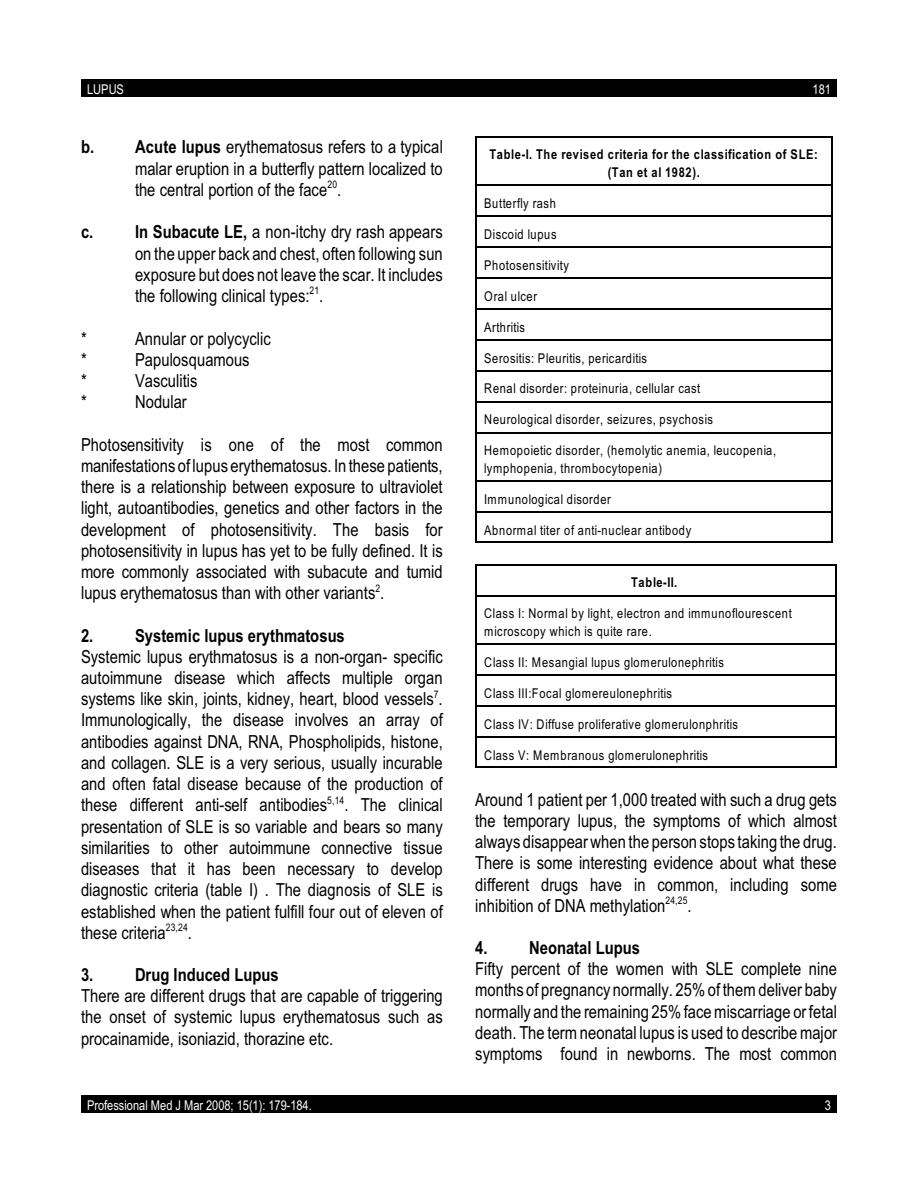
<style>
.page{position:relative;width:918px;height:1188px;background:#fff}
.page>*{position:absolute;margin:0;border:0;box-sizing:border-box;transform-origin:0 0}
.t1{font:18px/21.3px "Arial Narrow";color:#000;text-align:justify}
.t2{font:700 18px "Arial Narrow";color:#000}
.t3{font:13.5px/17.7px "Arial Narrow";letter-spacing:.05em;color:#000}
.t4{font:700 13.5px/17.4px "Arial Narrow";letter-spacing:.055em;color:#000;text-align:center}
.t5{font:13.5px "Arial Narrow";color:#fff}
.t6{font:13.5px "Arial Narrow";letter-spacing:.025em;color:#000}
.t7{font:10.5px "Arial Narrow";letter-spacing:.015em;color:#000}
.s1{font-weight:700}
</style>
<div class="page">
<div style="left:81px;top:79px;width:756px;height:18px;background:#000"></div>
<div style="left:81px;top:1095px;width:756px;height:18px;background:#000"></div>
<hr style="left:475px;top:136px;width:1px;height:48px;background:#000">
<hr style="left:831px;top:136px;width:2px;height:48px;background:#000">
<hr style="left:475px;top:136px;width:358px;height:2px;background:#000">
<hr style="left:475px;top:184px;width:1px;height:31px;background:#000">
<hr style="left:831px;top:184px;width:2px;height:31px;background:#000">
<hr style="left:475px;top:184px;width:358px;height:2px;background:#000">
<hr style="left:475px;top:215px;width:1px;height:31px;background:#000">
<hr style="left:831px;top:215px;width:2px;height:31px;background:#000">
<hr style="left:475px;top:215px;width:358px;height:2px;background:#000">
<hr style="left:475px;top:246px;width:1px;height:31px;background:#000">
<hr style="left:831px;top:246px;width:2px;height:31px;background:#000">
<hr style="left:475px;top:246px;width:358px;height:2px;background:#000">
<hr style="left:475px;top:277px;width:1px;height:31px;background:#000">
<hr style="left:831px;top:277px;width:2px;height:31px;background:#000">
<hr style="left:475px;top:277px;width:358px;height:2px;background:#000">
<hr style="left:475px;top:308px;width:1px;height:31px;background:#000">
<hr style="left:831px;top:308px;width:2px;height:31px;background:#000">
<hr style="left:475px;top:308px;width:358px;height:2px;background:#000">
<hr style="left:475px;top:339px;width:1px;height:31px;background:#000">
<hr style="left:831px;top:339px;width:2px;height:31px;background:#000">
<hr style="left:475px;top:339px;width:358px;height:2px;background:#000">
<hr style="left:475px;top:370px;width:1px;height:31px;background:#000">
<hr style="left:831px;top:370px;width:2px;height:31px;background:#000">
<hr style="left:475px;top:370px;width:358px;height:2px;background:#000">
<hr style="left:475px;top:401px;width:1px;height:31px;background:#000">
<hr style="left:831px;top:401px;width:2px;height:31px;background:#000">
<hr style="left:475px;top:401px;width:358px;height:1px;background:#000">
<hr style="left:475px;top:432px;width:1px;height:49px;background:#000">
<hr style="left:831px;top:432px;width:2px;height:49px;background:#000">
<hr style="left:475px;top:432px;width:358px;height:1px;background:#000">
<hr style="left:475px;top:481px;width:1px;height:31px;background:#000">
<hr style="left:831px;top:481px;width:2px;height:31px;background:#000">
<hr style="left:475px;top:481px;width:358px;height:1px;background:#000">
<hr style="left:475px;top:512px;width:1px;height:31px;background:#000">
<hr style="left:831px;top:512px;width:2px;height:31px;background:#000">
<hr style="left:475px;top:512px;width:358px;height:1px;background:#000">
<hr style="left:475px;top:541px;width:358px;height:2px;background:#000">
<hr style="left:475px;top:564px;width:1px;height:31px;background:#000">
<hr style="left:836px;top:564px;width:1px;height:31px;background:#000">
<hr style="left:475px;top:564px;width:362px;height:1px;background:#000">
<hr style="left:475px;top:595px;width:1px;height:48px;background:#000">
<hr style="left:836px;top:595px;width:1px;height:48px;background:#000">
<hr style="left:475px;top:595px;width:362px;height:1px;background:#000">
<hr style="left:475px;top:644px;width:1px;height:30px;background:#000">
<hr style="left:836px;top:644px;width:1px;height:30px;background:#000">
<hr style="left:475px;top:644px;width:362px;height:1px;background:#000">
<hr style="left:475px;top:674px;width:1px;height:31px;background:#000">
<hr style="left:836px;top:674px;width:1px;height:31px;background:#000">
<hr style="left:475px;top:674px;width:362px;height:2px;background:#000">
<hr style="left:475px;top:705px;width:1px;height:31px;background:#000">
<hr style="left:836px;top:705px;width:1px;height:31px;background:#000">
<hr style="left:475px;top:705px;width:362px;height:2px;background:#000">
<hr style="left:475px;top:736px;width:1px;height:31px;background:#000">
<hr style="left:836px;top:736px;width:1px;height:31px;background:#000">
<hr style="left:475px;top:736px;width:362px;height:2px;background:#000">
<hr style="left:475px;top:766px;width:362px;height:1px;background:#000">
<p class="t5" style="left:87px;top:84px;width:38px">LUPUS</p>
<p class="t5" style="left:813px;top:84px;width:20px">181</p>
<p class="t1" style="left:135px;top:138px;width:309px;text-indent:-54px"><span class="s1">b. Acute lupus</span> erythematosus refers to a typical malar eruption in a butterfly pattern localized to the central portion of the face .<sup>20</sup></p>
<p class="t1" style="left:135px;top:223px;width:309px;text-indent:-54px"><span class="s1">c. In Subacute LE,</span> a non-itchy dry rash appears on the upper back and chest, often following sun exposure but does not leave the scar. It includes the following clinical types: .<sup>21</sup></p>
<p class="t1" style="left:81px;top:329px;width:7px">*</p>
<p class="t1" style="left:135px;top:329px;width:137px">Annular or polycyclic</p>
<p class="t1" style="left:81px;top:350px;width:7px">*</p>
<p class="t1" style="left:135px;top:350px;width:116px">Papulosquamous</p>
<p class="t1" style="left:81px;top:372px;width:7px">*</p>
<p class="t1" style="left:135px;top:372px;width:64px">Vasculitis</p>
<p class="t1" style="left:81px;top:393px;width:7px">*</p>
<p class="t1" style="left:135px;top:393px;width:53px">Nodular</p>
<p class="t1" style="left:81px;top:435px;width:363px">Photosensitivity is one of the most common manifestations of lupus erythematosus. In these patients, there is a relationship between exposure to ultraviolet light, autoantibodies, genetics and other factors in the development of photosensitivity. The basis for photosensitivity in lupus has yet to be fully defined. It is more commonly associated with subacute and tumid lupus erythematosus than with other variants .<sup>2</sup></p>
<p class="t2" style="left:81px;top:629px;width:265px">2. Systemic lupus erythmatosus</p>
<p class="t1" style="left:81px;top:647px;width:363px">Systemic lupus erythmatosus is a non-organ- specific autoimmune disease which affects multiple organ systems like skin, joints, kidney, heart, blood vessels .<sup>7<br></sup>Immunologically, the disease involves an array of antibodies against DNA, RNA, Phospholipids, histone, and collagen. SLE is a very serious, usually incurable and often fatal disease because of the production of these different anti-self antibodies . The clinical</p>
<p class="t7" style="left:327px;top:796px;width:19px">5,14</p>
<p class="t1" style="left:81px;top:817px;width:363px">presentation of SLE is so variable and bears so many similarities to other autoimmune connective tissue diseases that it has been necessary to develop diagnostic criteria (table I) . The diagnosis of SLE is established when the patient fulfill four out of eleven of these criteria .</p>
<p class="t7" style="left:166px;top:924px;width:23px">23,24</p>
<p class="t2" style="left:81px;top:968px;width:199px">3. Drug Induced Lupus</p>
<p class="t1" style="left:81px;top:987px;width:363px">There are different drugs that are capable of triggering the onset of systemic lupus erythematosus such as procainamide, isoniazid, thorazine etc.</p>
<p class="t4" style="left:489px;top:147px;width:330px">Table-I. The revised criteria for the classification of SLE: (Tan et al 1982).</p>
<p class="t3" style="left:484px;top:195px;width:73px">Butterfly rash</p>
<p class="t3" style="left:484px;top:226px;width:74px">Discoid lupus</p>
<p class="t3" style="left:484px;top:257px;width:86px">Photosensitivity</p>
<p class="t3" style="left:484px;top:288px;width:54px">Oral ulcer</p>
<p class="t6" style="left:484px;top:322px;width:42px">Arthritis</p>
<p class="t3" style="left:484px;top:350px;width:164px">Serositis: Pleuritis, pericarditis</p>
<p class="t3" style="left:484px;top:381px;width:218px">Renal disorder: proteinuria, cellular cast</p>
<p class="t3" style="left:484px;top:412px;width:230px">Neurological disorder, seizures, psychosis</p>
<p class="t3" style="left:484px;top:443px;width:294px">Hemopoietic disorder, (hemolytic anemia, leucopenia, lymphopenia, thrombocytopenia)</p>
<p class="t3" style="left:484px;top:492px;width:128px">Immunological disorder</p>
<p class="t3" style="left:484px;top:523px;width:209px">Abnormal titer of anti-nuclear antibody</p>
<p class="t4" style="left:631px;top:575px;width:48px">Table-II.</p>
<p class="t3" style="left:484px;top:606px;width:309px">Class I: Normal by light, electron and immunoflourescent microscopy which is quite rare.</p>
<p class="t3" style="left:484px;top:654px;width:241px">Class II: Mesangial lupus glomerulonephritis</p>
<p class="t3" style="left:484px;top:685px;width:189px">Class III:Focal glomereulonephritis</p>
<p class="t3" style="left:484px;top:716px;width:255px">Class IV: Diffuse proliferative glomerulonphritis</p>
<p class="t3" style="left:484px;top:747px;width:225px">Class V: Membranous glomerulonephritis</p>
<p class="t1" style="left:475px;top:790px;width:363px">Around 1 patient per 1,000 treated with such a drug gets the temporary lupus, the symptoms of which almost always disappearwhen the person stops taking the drug.<br>There is some interesting evidence about what these different drugs have in common, including some inhibition of DNA methylation .</p>
<p class="t7" style="left:666px;top:897px;width:23px">24,25</p>
<p class="t2" style="left:475px;top:941px;width:166px">4. Neonatal Lupus</p>
<p class="t1" style="left:475px;top:960px;width:363px">Fifty percent of the women with SLE complete nine months of pregnancy normally. 25% of them deliver baby normally and the remaining 25% face miscarriage or fetal death. The term neonatal lupus is used to describe major symptoms found in newborns. The most common</p>
<p class="t5" style="left:87px;top:1100px;width:226px">Professional Med J Mar 2008; 15(1): 179-184.</p>
<p class="t5" style="left:825px;top:1100px;width:8px">3</p>
</div>
